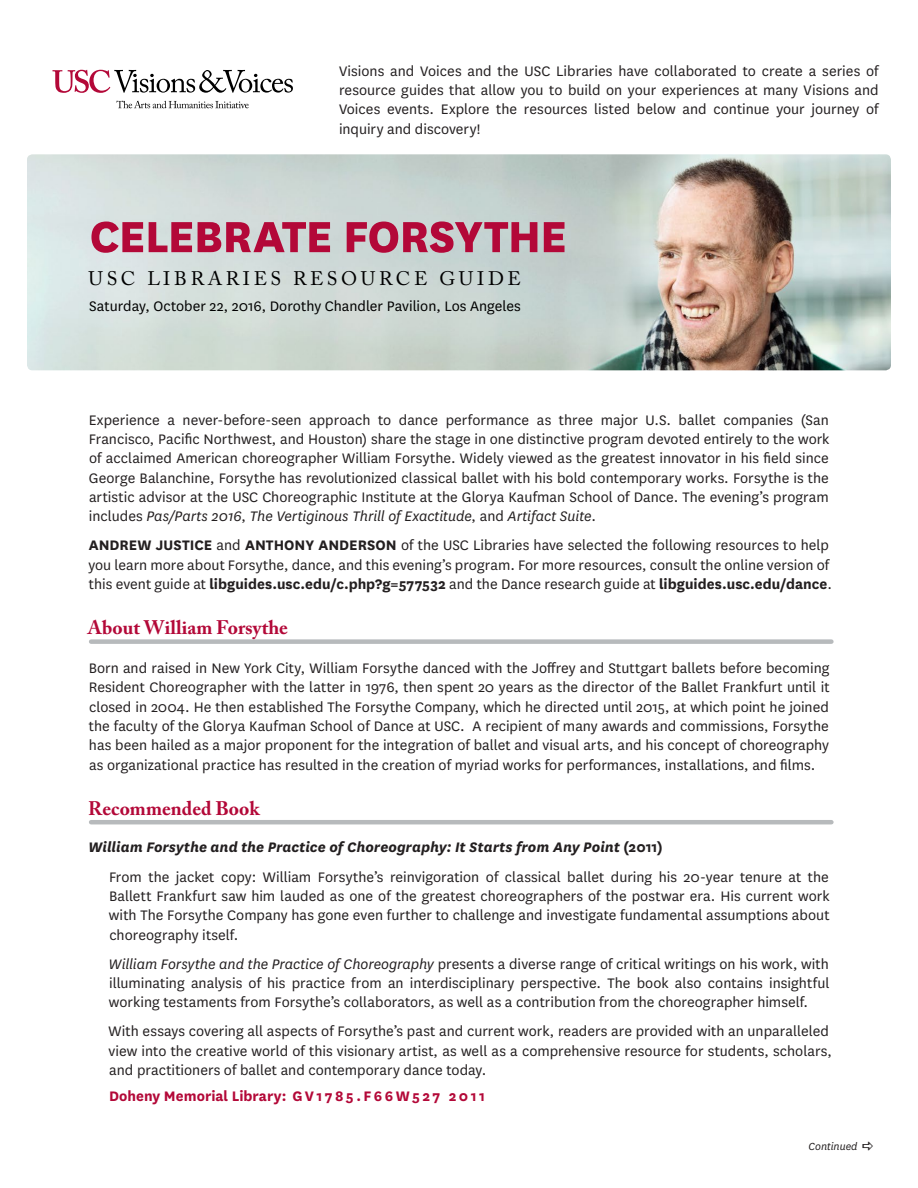
<style>
.page{position:relative;width:918px;height:1188px;background:#fff}
.page>*{position:absolute;margin:0;border:0;box-sizing:border-box;transform-origin:0 0}
.t1{font:800 51px "National";letter-spacing:-.02em;color:#b30838}
.t2{font:700 19.5px "Adobe Caslon Pro";color:#b30838}
.t3{font:19.5px "Adobe Caslon Pro";letter-spacing:.185em;color:#000}
.t4{font:16.2px/19.4px "National";color:#231f20;text-align:justify}
.t5{font:16.2px "National";color:#000}
.t6{font:700 16.2px "National";color:#b30838}
.t7{font:italic 12px "National";color:#231f20}
.s1{font-style:italic}
.s2{font-weight:700}
.s3{font-weight:700;font-style:italic}
</style>
<div class="page">
<svg style="left:53px;top:70px;width:240px;height:23px"></svg>
<svg style="left:116px;top:101px;width:133px;height:8px"></svg>
<div style="left:91px;top:639px;width:740px;height:5px;background:#b7babc"></div>
<hr style="left:91px;top:820px;width:740px;height:4px;background:#b7babc">
<img style="left:27px;top:154px;width:864px;height:216px">
<p class="t4" style="left:339px;top:60px;width:541px">Visions and Voices and the USC Libraries have collaborated to create a series of resource guides that allow you to build on your experiences at many Visions and Voices events. Explore the resources listed below and continue your journey of inquiry and discovery!</p>
<h1 class="t1" style="left:89px;top:200px;width:479px">CELEBRATE FORSYTHE</h1>
<p class="t3" style="left:89px;top:267px;width:434px">USC LIBRARIES RESOURCE GUIDE</p>
<p class="t5" style="left:89px;top:295px;width:433px">Saturday, October 22, 2016, Dorothy Chandler Pavilion, Los Angeles</p>
<p class="t4" style="left:89px;top:409px;width:742px">Experience a never-before-seen approach to dance performance as three major U.S. ballet companies (San Francisco, Pacific Northwest, and Houston) share the stage in one distinctive program devoted entirely to the work of acclaimed American choreographer William Forsythe. Widely viewed as the greatest innovator in his field since George Balanchine, Forsythe has revolutionized classical ballet with his bold contemporary works. Forsythe is the artistic advisor at the USC Choreographic Institute at the Glorya Kaufman School of Dance. The evening’s program includes <span class="s1">Pas/Parts 2016</span>, <span class="s1">The Vertiginous Thrill of Exactitude</span>, and <span class="s1">Artifact Suite</span>.</p>
<p class="t4" style="left:88px;top:535px;width:745px;text-align:left"><span class="s2">ANDREW JUSTICE</span> and <span class="s2">ANTHONY ANDERSON</span> of the USC Libraries have selected the following resources to help you learn more about Forsythe, dance, and this evening’s program. For more resources, consult the online version of this event guide at <span class="s2">libguides.usc.edu/c.php?g=577532</span> and the Dance research guide at <span class="s2">libguides.usc.edu/dance</span>.</p>
<p class="t2" style="left:88px;top:616px;width:202px">About William Forsythe</p>
<p class="t4" style="left:89px;top:658px;width:742px">Born and raised in New York City, William Forsythe danced with the Joffrey and Stuttgart ballets before becoming Resident Choreographer with the latter in 1976, then spent 20 years as the director of the Ballet Frankfurt until it closed in 2004. He then established The Forsythe Company, which he directed until 2015, at which point he joined the faculty of the Glorya Kaufman School of Dance at USC. A recipient of many awards and commissions, Forsythe has been hailed as a major proponent for the integration of ballet and visual arts, and his concept of choreography as organizational practice has resulted in the creation of myriad works for performances, installations, and films.</p>
<p class="t2" style="left:88px;top:797px;width:173px">Recommended Book</p>
<p class="t4" style="left:109px;top:832px;width:721px;line-height:29.1px;text-indent:-21px"><span class="s3">William Forsythe and the Practice of Choreography: It Starts from Any Point</span> <span class="s2">(2011)<br></span>From the jacket copy: William Forsythe’s reinvigoration of classical ballet during his 20-year tenure at the</p>
<p class="t4" style="left:109px;top:886px;width:722px">Ballett Frankfurt saw him lauded as one of the greatest choreographers of the postwar era. His current work with The Forsythe Company has gone even further to challenge and investigate fundamental assumptions about choreography itself.</p>
<p class="t4" style="left:108px;top:953px;width:723px"><span class="s1">William Forsythe and the Practice of Choreography</span> presents a diverse range of critical writings on his work, with illuminating analysis of his practice from an interdisciplinary perspective. The book also contains insightful working testaments from Forsythe’s collaborators, as well as a contribution from the choreographer himself.</p>
<p class="t4" style="left:109px;top:1021px;width:725px;text-align:left">With essays covering all aspects of Forsythe’s past and current work, readers are provided with an unparalleled view into the creative world of this visionary artist, as well as a comprehensive resource for students, scholars, and practitioners of ballet and contemporary dance today.</p>
<p class="t6" style="left:109px;top:1085px;width:377px">Doheny Memorial Library: G V 1 7 8 5 . F 6 6 W 5 2 7 2 0 1 1</p>
<p class="t7" style="left:809px;top:1138px;width:50px">Continued</p>
</div>
